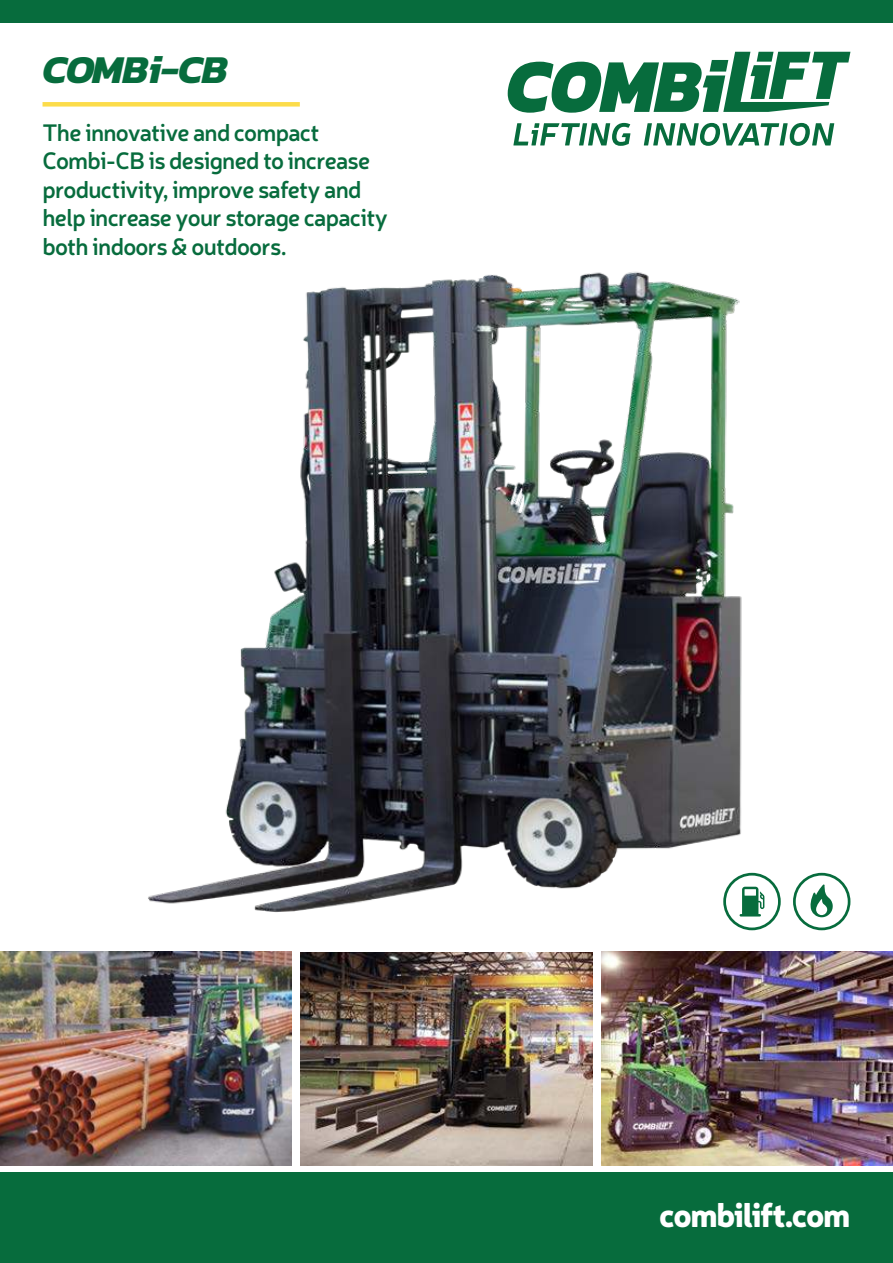
<style>
.page{position:relative;width:893px;height:1263px;background:#fff}
.page>*{position:absolute;margin:0;border:0;box-sizing:border-box;transform-origin:0 0}
.t1{font:italic 700 40.05px "Kanit";letter-spacing:-.02em;color:#076c3d}
.t2{font:900 33px "Neris";letter-spacing:-.04em;color:#fff}
.t3{font:600 23.7px/28.5px "Neris";letter-spacing:-.03em;color:#076c3d}
</style>
<div class="page">
<div style="left:0;top:1172px;width:893px;height:91px;background:#076c3d"></div>
<div style="left:0;top:0;width:893px;height:22px;background:#076c3d"></div>
<svg style="left:508px;top:52px;width:342px;height:61px"></svg>
<svg style="left:513px;top:123px;width:117px;height:23px"></svg>
<svg style="left:644px;top:123px;width:190px;height:23px"></svg>
<div style="left:43px;top:102px;width:257px;height:5px;background:#fcdc4a"></div>
<img style="left:0;top:952px;width:292px;height:213px">
<img style="left:601px;top:952px;width:292px;height:213px">
<img style="left:300px;top:952px;width:292px;height:213px">
<svg style="left:733px;top:923px;width:38px;height:7px"></svg>
<img style="left:148px;top:272px;width:633px;height:651px">
<svg style="left:793px;top:873px;width:57px;height:57px"></svg>
<h1 class="t1" style="left:43px;top:46px;width:187px">COMBi-CB</h1>
<p class="t3" style="left:43px;top:120px;width:347px">The innovative and compact<br>Combi-CB is designed to increase productivity, improve safety and help increase your storage capacity both indoors &amp; outdoors.</p>
<h2 class="t2" style="left:659px;top:1203px;width:193px">combilift.com</h2>
</div>
